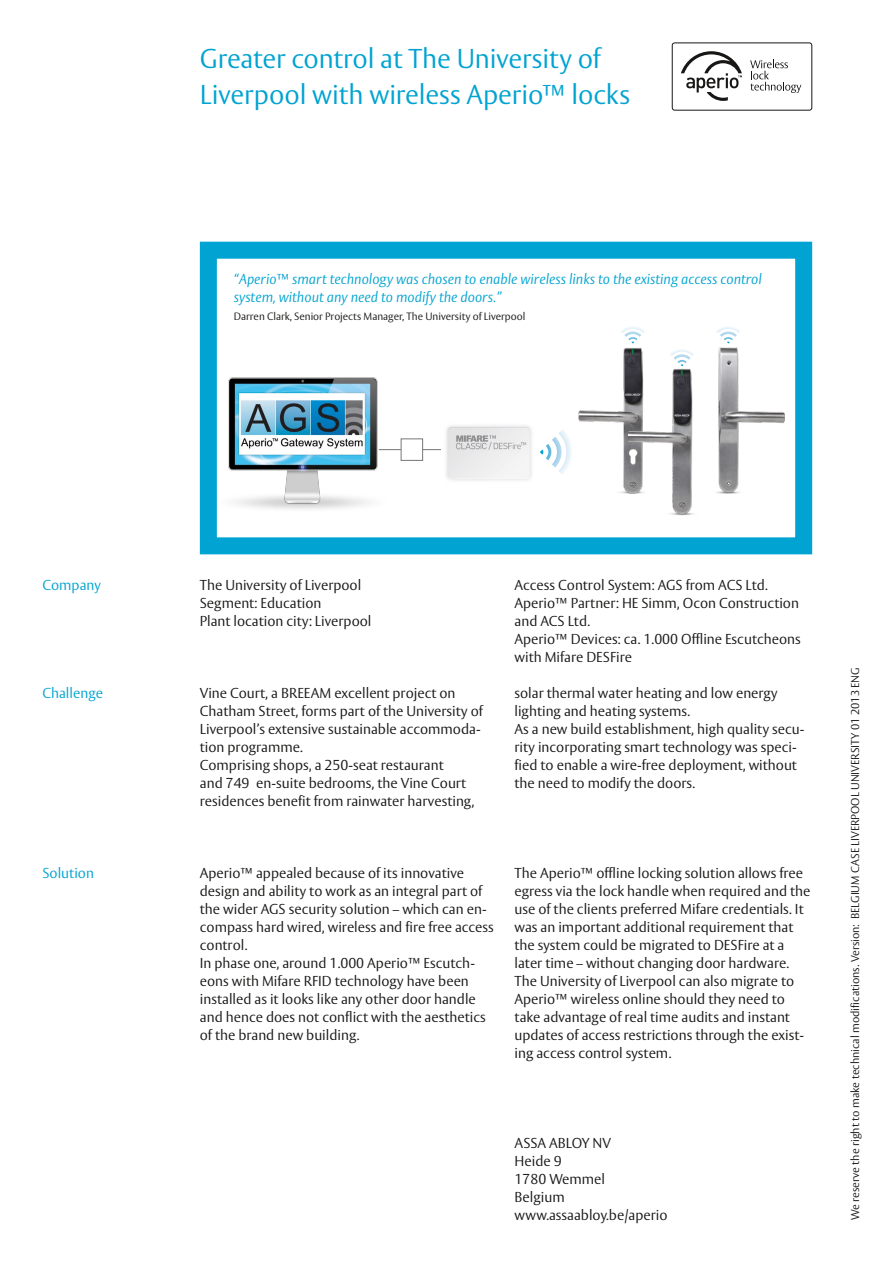
<style>
.page{position:relative;width:893px;height:1263px;background:#fff}
.page>*{position:absolute;margin:0;border:0;box-sizing:border-box;transform-origin:0 0}
.t1{font:300 27px/36px "ASSA Vesta";letter-spacing:-.005em;color:#00a3d1}
.t2{font:300 14.25px/18px "ASSA Vesta";color:#181716}
.t3{font:italic 300 14.25px/18px "ASSA Vesta";color:#00a3d1}
.t4{font:300 14.25px "ASSA Vesta";color:#00a3d1}
.t5{font:300 11.25px "ASSA Vesta";color:#181716}
.t6{font:300 10.5px "ASSA Vesta";color:#181716}
</style>
<div class="page">
<svg style="left:750px;top:60px;width:51px;height:33px"></svg>
<svg style="left:681px;top:51px;width:61px;height:50px"></svg>
<div style="left:672px;top:43px;width:140px;height:68px;border:1px solid #181716;border-radius:3px"></div>
<img style="left:578px;top:348px;width:206px;height:168px">
<hr style="left:379px;top:449px;width:77px;height:1px;background:#777">
<div style="left:401px;top:438px;width:22px;height:23px;background:#fff;border:1px solid #777"></div>
<img style="left:442px;top:425px;width:90px;height:56px">
<svg style="left:540px;top:430px;width:32px;height:44px"></svg>
<svg style="left:669px;top:348px;width:26px;height:18px"></svg>
<svg style="left:621px;top:327px;width:24px;height:17px"></svg>
<svg style="left:717px;top:327px;width:23px;height:17px"></svg>
<img style="left:228px;top:377px;width:181px;height:132px">
<div style="left:200px;top:242px;width:612px;height:312px;border:17px solid #00a3d1"></div>
<h1 class="t1" style="left:200px;top:42px;width:432px">Greater control at The University of<br>Liverpool with wireless Aperio™ locks</h1>
<p class="t3" style="left:234px;top:271px;width:530px">“Aperio™ smart technology was chosen to enable wireless links to the existing access control system, without any need to modify the doors.”</p>
<p class="t6" style="left:234px;top:310px;width:293px">Darren Clark, Senior Projects Manager, The University of Liverpool</p>
<p class="t4" style="left:43px;top:577px;width:60px">Company</p>
<p class="t2" style="left:200px;top:577px;width:173px">The University of Liverpool<br>Segment: Education<br>Plant location city: Liverpool</p>
<p class="t2" style="left:514px;top:577px;width:288px">Access Control System: AGS from ACS Ltd.<br>Aperio™ Partner: HE Simm, Ocon Construction and ACS Ltd.<br>Aperio™ Devices: ca. 1.000 Offline Escutcheons with Mifare DESFire</p>
<p class="t4" style="left:43px;top:685px;width:62px">Challenge</p>
<p class="t4" style="left:43px;top:865px;width:53px">Solution</p>
<p class="t2" style="left:200px;top:685px;width:285px">Vine Court, a BREEAM excellent project on Chatham Street, forms part of the University of Liverpool’s extensive sustainable accommoda&shy;tion programme.<br>Comprising shops, a 250-seat restaurant<br>and 749 en-suite bedrooms, the Vine Court residences benefit from rainwater harvesting,</p>
<p class="t2" style="left:514px;top:685px;width:292px">solar thermal water heating and low energy lighting and heating systems.<br>As a new build establishment, high quality secu&shy;rity incorporating smart technology was speci&shy;fied to enable a wire-free deployment, without the need to modify the doors.</p>
<p class="t2" style="left:200px;top:865px;width:296px">Aperio™ appealed because of its innovative design and ability to work as an integral part of the wider AGS security solution – which can en&shy;compass hard wired, wireless and fire free access control.<br>In phase one, around 1.000 Aperio™ Escutch&shy;eons with Mifare RFID technology have been installed as it looks like any other door handle and hence does not conflict with the aesthetics of the brand new building.</p>
<p class="t2" style="left:514px;top:865px;width:297px">The Aperio™ offline locking solution allows free egress via the lock handle when required and the use of the clients preferred Mifare credentials. It was an important additional requirement that the system could be migrated to DESFire at a later time – without changing door hardware.<br>The University of Liverpool can also migrate to Aperio™ wireless online should they need to take advantage of real time audits and instant updates of access restrictions through the exist&shy;ing access control system.</p>
<p class="t2" style="left:514px;top:1135px;width:154px">ASSA ABLOY NV<br>Heide 9<br>1780 Wemmel<br>Belgium www.assaabloy.be/aperio</p>
<p class="t5" style="left:848px;top:1220px;width:555px;rotate:-90deg">We reserve the right to make technical modifications. Version: BELGIUM CASE LIVERPOOL UNIVERSITY 01 2013 ENG</p>
</div>
